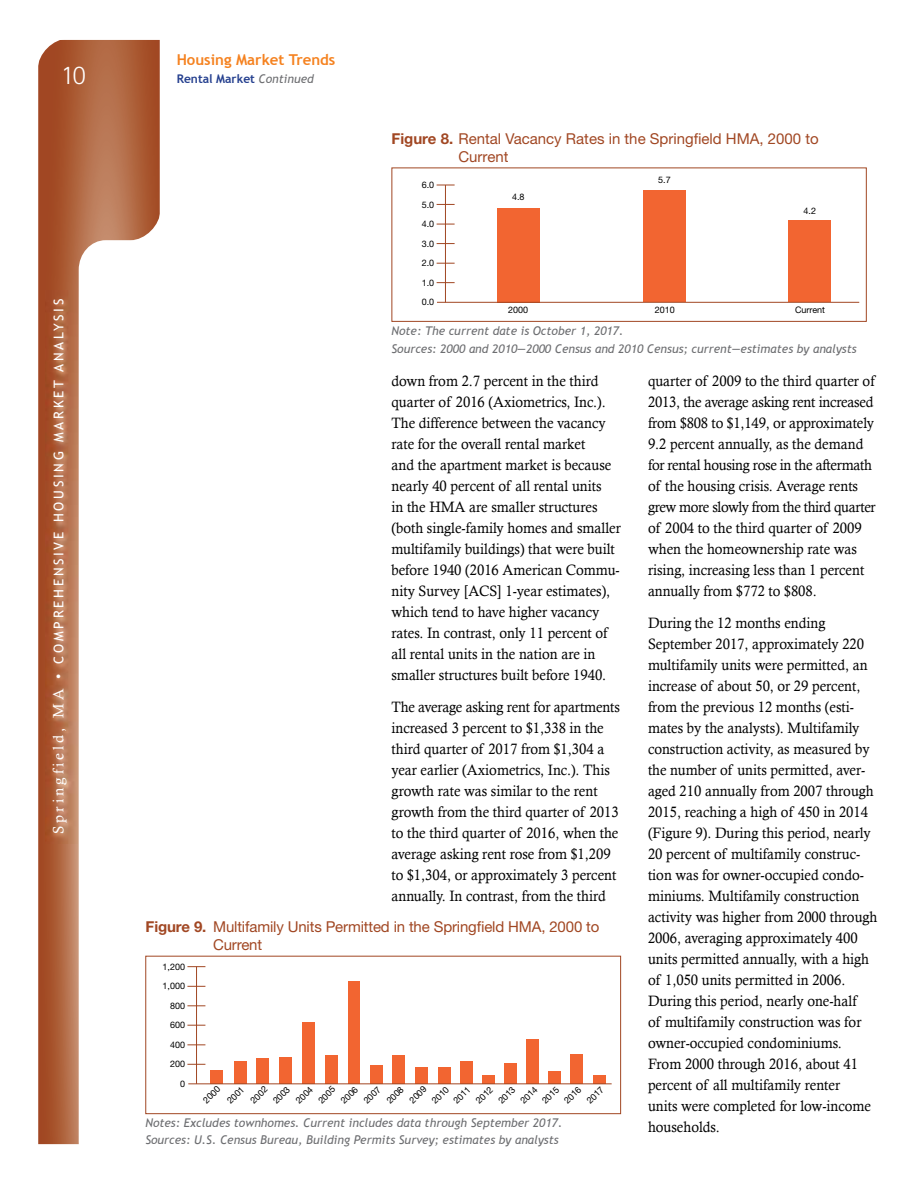
<style>
.page{position:relative;width:918px;height:1188px;background:#fff}
.page>*{position:absolute;margin:0;border:0;box-sizing:border-box;transform-origin:0 0}
.t1{font:300 27px "Rotis Sans Serif";color:#fff}
.t2{font:15px/21px "Calisto";color:#000;scale:.95 1}
.t3{font:15px/18px "Helvetica Neue";letter-spacing:-.01em;color:#a14723}
.t4{font:700 15px "Trebuchet MS";color:#f58220}
.t5{font:13.5px "Trebuchet MS";letter-spacing:.2em;color:#fff}
.t6{font:italic 12px "Trebuchet MS";color:#6d6e71}
.t7{font:700 12px "Trebuchet MS";color:#25408f}
.t8{font:9px/19.5px "Helvetica Neue";color:#000;text-align:justify}
.s1{font-family:"Calisto";font-size:15px}
.s2{font-weight:400;font-style:italic;color:#6d6e71}
.s3{font-weight:700}
</style>
<div class="page">
<svg style="left:38px;top:40px;width:122px;height:1104px;background:#af6440"></svg>
<svg style="left:79px;top:240px;width:106px;height:904px"></svg>
<svg style="left:38px;top:39px;width:30px;height:30px"></svg>
<svg style="left:130px;top:210px;width:36px;height:36px"></svg>
<img style="left:46px;top:290px;width:31px;height:554px">
<div style="left:392px;top:168px;width:475px;height:154px;border:1px solid #a14723"></div>
<div style="left:497px;top:208px;width:43px;height:94px;background:#f26531"></div>
<div style="left:788px;top:220px;width:43px;height:82px;background:#f26531"></div>
<div style="left:643px;top:190px;width:43px;height:112px;background:#f26531"></div>
<hr style="left:437px;top:302px;width:422px;height:1px;background:#a14723">
<hr style="left:445px;top:185px;width:1px;height:117px;background:#a14723">
<svg style="left:437px;top:204px;width:18px;height:1px"></svg>
<svg style="left:437px;top:185px;width:18px;height:1px"></svg>
<svg style="left:437px;top:224px;width:18px;height:1px"></svg>
<svg style="left:437px;top:282px;width:18px;height:1px"></svg>
<svg style="left:437px;top:263px;width:18px;height:1px"></svg>
<svg style="left:437px;top:243px;width:18px;height:1px"></svg>
<div style="left:145px;top:956px;width:476px;height:158px;border:1px solid #a14723"></div>
<hr style="left:196px;top:967px;width:1px;height:117px;background:#a14723">
<div style="left:348px;top:981px;width:12px;height:103px;background:#f26531"></div>
<div style="left:370px;top:1065px;width:12px;height:19px;background:#f26531"></div>
<div style="left:393px;top:1055px;width:12px;height:29px;background:#f26531"></div>
<div style="left:416px;top:1067px;width:12px;height:17px;background:#f26531"></div>
<div style="left:438px;top:1067px;width:12px;height:17px;background:#f26531"></div>
<div style="left:460px;top:1062px;width:13px;height:22px;background:#f26531"></div>
<div style="left:482px;top:1076px;width:13px;height:8px;background:#f26531"></div>
<div style="left:504px;top:1064px;width:13px;height:20px;background:#f26531"></div>
<div style="left:548px;top:1072px;width:13px;height:12px;background:#f26531"></div>
<div style="left:593px;top:1076px;width:12px;height:8px;background:#f26531"></div>
<div style="left:570px;top:1054px;width:13px;height:30px;background:#f26531"></div>
<div style="left:526px;top:1040px;width:13px;height:44px;background:#f26531"></div>
<div style="left:257px;top:1059px;width:12px;height:25px;background:#f26531"></div>
<div style="left:302px;top:1023px;width:13px;height:61px;background:#f26531"></div>
<div style="left:325px;top:1056px;width:13px;height:28px;background:#f26531"></div>
<div style="left:279px;top:1058px;width:13px;height:26px;background:#f26531"></div>
<div style="left:211px;top:1070px;width:12px;height:14px;background:#f26531"></div>
<div style="left:234px;top:1062px;width:12px;height:22px;background:#f26531"></div>
<hr style="left:188px;top:1083px;width:424px;height:1px;background:#a14723">
<svg style="left:187px;top:966px;width:18px;height:1px"></svg>
<svg style="left:187px;top:986px;width:18px;height:1px"></svg>
<svg style="left:187px;top:1005px;width:18px;height:1px"></svg>
<svg style="left:187px;top:1025px;width:18px;height:1px"></svg>
<svg style="left:187px;top:1044px;width:18px;height:1px"></svg>
<svg style="left:187px;top:1064px;width:18px;height:1px"></svg>
<h1 class="t1" style="left:61px;top:60px;width:26px">10</h1>
<p class="t5" style="left:51px;top:834px;width:537px;rotate:-90deg"><span class="s1">Springfield, MA •</span> COMPREHENSIVE HOUSING MARKET ANALYSIS</p>
<p class="t4" style="left:177px;top:50px;width:160px">Housing Market Trends</p>
<p class="t7" style="left:177px;top:71px;width:139px">Rental Market <span class="s2">Continued</span></p>
<p class="t3" style="left:458px;top:130px;width:362px;text-indent:-67px"><span class="s3">Figure 8.</span> Rental Vacancy Rates in the Springfield HMA, 2000 to<br>Current</p>
<p class="t8" style="left:658px;top:170px;width:14px">5.7</p>
<p class="t8" style="left:422px;top:175px;width:14px">6.0<br>5.0<br>4.0<br>3.0<br>2.0<br>1.0<br>0.0</p>
<p class="t6" style="left:392px;top:324px;width:234px">Note: The current date is October 1, 2017.</p>
<p class="t6" style="left:392px;top:342px;width:467px">Sources: 2000 and 2010—2000 Census and 2010 Census; current—estimates by analysts</p>
<p class="t2" style="left:392px;top:371px;width:243px">down from 2.7 percent in the third quarter of 2016 (Axiometrics, Inc.).<br>The difference between the vacancy rate for the overall rental market<br>and the apartment market is because nearly 40 percent of all rental units<br>in the HMA are smaller structures (both single-family homes and smaller multifamily buildings) that were built before 1940 (2016 American Commu&shy;nity Survey [ACS] 1-year estimates), which tend to have higher vacancy rates. In contrast, only 11 percent of all rental units in the nation are in smaller structures built before 1940.</p>
<p class="t2" style="left:392px;top:696px;width:242px">The average asking rent for apartments increased 3 percent to $1,338 in the third quarter of 2017 from $1,304 a year earlier (Axiometrics, Inc.). This growth rate was similar to the rent growth from the third quarter of 2013 to the third quarter of 2016, when the average asking rent rose from $1,209 to $1,304, or approximately 3 percent annually. In contrast, from the third</p>
<p class="t8" style="left:512px;top:187px;width:14px">4.8</p>
<p class="t8" style="left:804px;top:200px;width:14px">4.2</p>
<p class="t8" style="left:508px;top:300px;width:22px">2000</p>
<p class="t8" style="left:655px;top:300px;width:22px">2010</p>
<p class="t8" style="left:795px;top:300px;width:32px">Current</p>
<p class="t2" style="left:648px;top:371px;width:241px">quarter of 2009 to the third quarter of 2013, the average asking rent increased from $808 to $1,149, or approximately 9.2 percent annually, as the demand for rental housing rose in the aftermath of the housing crisis. Average rents grew more slowly from the third quarter of 2004 to the third quarter of 2009 when the homeownership rate was rising, increasing less than 1 percent annually from $772 to $808.</p>
<p class="t2" style="left:648px;top:612px;width:243px">During the 12 months ending September 2017, approximately 220 multifamily units were permitted, an increase of about 50, or 29 percent, from the previous 12 months (esti&shy;mates by the analysts). Multifamily construction activity, as measured by the number of units permitted, aver&shy;aged 210 annually from 2007 through 2015, reaching a high of 450 in 2014 (Figure 9). During this period, nearly 20 percent of multifamily construc&shy;tion was for owner-occupied condo&shy;miniums. Multifamily construction activity was higher from 2000 through 2006, averaging approximately 400 units permitted annually, with a high of 1,050 units permitted in 2006.<br>During this period, nearly one-half<br>of multifamily construction was for owner-occupied condominiums.<br>From 2000 through 2016, about 41 percent of all multifamily renter<br>units were completed for low-income households.</p>
<p class="t3" style="left:213px;top:917px;width:388px;text-indent:-68px"><span class="s3">Figure 9.</span> Multifamily Units Permitted in the Springfield HMA, 2000 to<br>Current</p>
<p class="t8" style="left:163px;top:956px;width:24px;text-align:right">1,200<br>1,000<br>800<br>600<br>400<br>200<br>0</p>
<p class="t8" style="left:358px;top:1095px;width:22px;rotate:-45deg">2007</p>
<p class="t8" style="left:381px;top:1095px;width:22px;rotate:-45deg">2008</p>
<p class="t8" style="left:404px;top:1095px;width:22px;rotate:-45deg">2009</p>
<p class="t8" style="left:426px;top:1095px;width:22px;rotate:-45deg">2010</p>
<p class="t8" style="left:448px;top:1095px;width:22px;rotate:-45deg">2011</p>
<p class="t8" style="left:470px;top:1095px;width:22px;rotate:-45deg">2012</p>
<p class="t8" style="left:493px;top:1095px;width:22px;rotate:-45deg">2013</p>
<p class="t8" style="left:515px;top:1095px;width:22px;rotate:-45deg">2014</p>
<p class="t8" style="left:537px;top:1095px;width:22px;rotate:-45deg">2015</p>
<p class="t8" style="left:559px;top:1095px;width:22px;rotate:-45deg">2016</p>
<p class="t8" style="left:581px;top:1095px;width:22px;rotate:-45deg">2017</p>
<p class="t6" style="left:145px;top:1116px;width:419px">Notes: Excludes townhomes. Current includes data through September 2017.</p>
<p class="t6" style="left:145px;top:1132px;width:415px">Sources: U.S. Census Bureau, Building Permits Survey; estimates by analysts</p>
<p class="t8" style="left:198px;top:1095px;width:22px;rotate:-45deg">2000</p>
<p class="t8" style="left:222px;top:1095px;width:22px;rotate:-45deg">2001</p>
<p class="t8" style="left:245px;top:1095px;width:22px;rotate:-45deg">2002</p>
<p class="t8" style="left:267px;top:1095px;width:22px;rotate:-45deg">2003</p>
<p class="t8" style="left:290px;top:1095px;width:22px;rotate:-45deg">2004</p>
<p class="t8" style="left:313px;top:1095px;width:22px;rotate:-45deg">2005</p>
<p class="t8" style="left:335px;top:1095px;width:22px;rotate:-45deg">2006</p>
</div>
